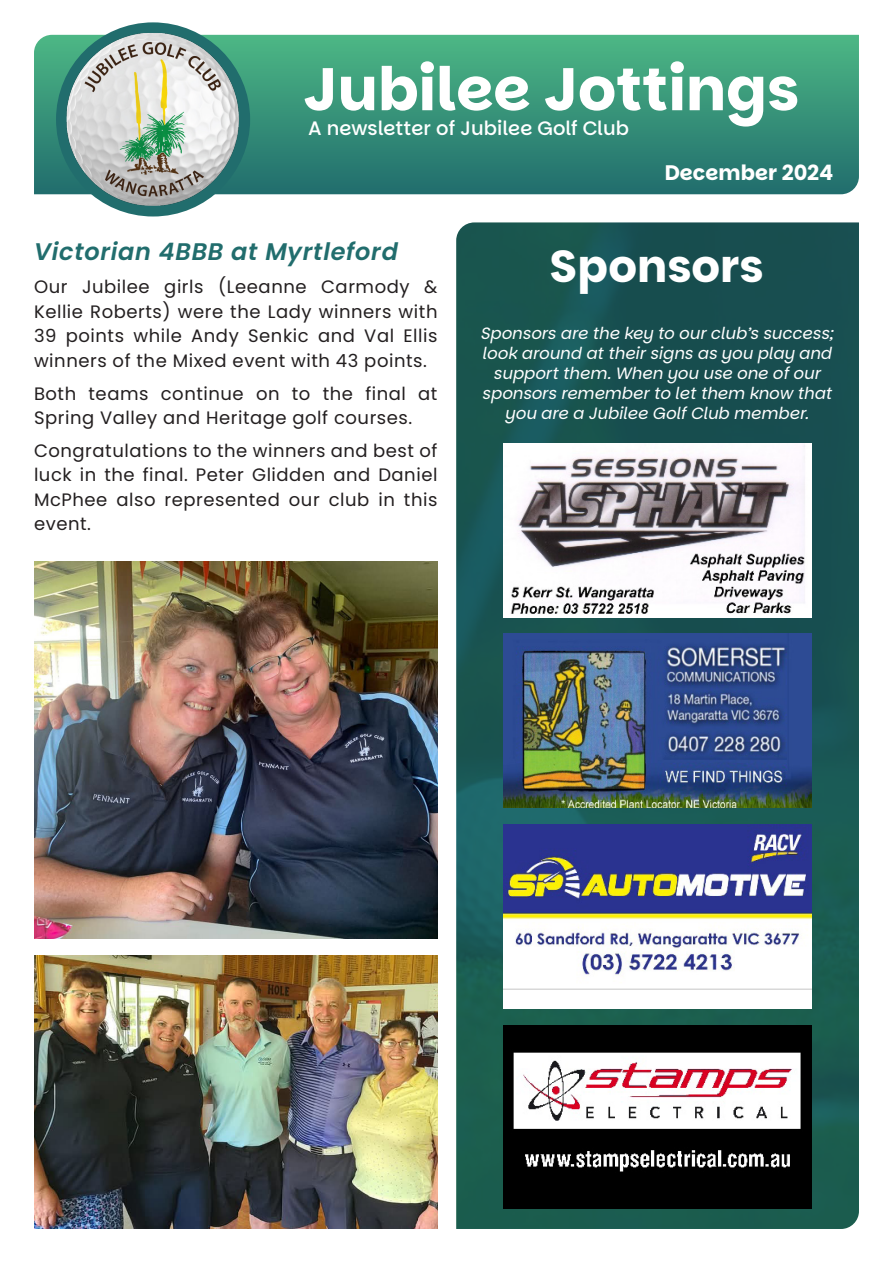
<style>
.page{position:relative;width:893px;height:1263px;background:#fff}
.page>*{position:absolute;margin:0;border:0;box-sizing:border-box;transform-origin:0 0}
.t1{font:700 60px "Parkinsans";color:#fff}
.t2{font:700 45px "Parkinsans";color:#fff}
.t3{font:italic 600 24px "Poppins";letter-spacing:.03em;color:#216d6d}
.t4{font:700 21px "Parkinsans";color:#fff}
.t5{font:500 19.5px "Parkinsans";color:#fff}
.t6{font:18px/24.5px "Poppins";letter-spacing:.03em;color:#231f20;text-align:justify}
.t7{font:italic 16.5px/19.8px "Parkinsans";color:#fff;text-align:center}
</style>
<div class="page">
<svg style="left:34px;top:35px;width:825px;height:159px;background:#369278"></svg>
<div style="left:56px;top:22px;width:194px;height:194px;background:#216d6d;border-radius:50%"></div>
<img style="left:456px;top:222px;width:403px;height:1007px">
<img style="left:66px;top:33px;width:173px;height:173px">
<img style="left:503px;top:443px;width:309px;height:174px">
<img style="left:504px;top:634px;width:308px;height:174px">
<div style="left:504px;top:825px;width:308px;height:184px;background:#fff"></div>
<img style="left:504px;top:825px;width:308px;height:165px">
<div style="left:504px;top:1026px;width:308px;height:183px;background:#000"></div>
<img style="left:513px;top:1052px;width:288px;height:120px">
<img style="left:34px;top:561px;width:403px;height:377px">
<img style="left:34px;top:955px;width:403px;height:274px">
<p class="t1" style="left:303px;top:50px;width:498px">Jubilee Jottings</p>
<p class="t5" style="left:308px;top:116px;width:322px">A newsletter of Jubilee Golf Club</p>
<p class="t3" style="left:34px;top:238px;width:365px">Victorian 4BBB at Myrtleford</p>
<p class="t6" style="left:34px;top:275px;width:405px">Our Jubilee girls (Leeanne Carmody &amp; Kellie Roberts) were the Lady winners with 39 points while Andy Senkic and Val Ellis winners of the Mixed event with 43 points.</p>
<p class="t6" style="left:34px;top:381px;width:405px">Both teams continue on to the final at<br>Spring Valley and Heritage golf courses.</p>
<p class="t6" style="left:34px;top:438px;width:405px">Congratulations to the winners and best of luck in the final. Peter Glidden and Daniel McPhee also represented our club in this event.</p>
<p class="t4" style="left:665px;top:159px;width:170px">December 2024</p>
<p class="t2" style="left:549px;top:237px;width:216px">Sponsors</p>
<p class="t7" style="left:480px;top:324px;width:358px">Sponsors are the key to ourclub’s success; look around attheirsigns as you play and supportthem.When you use one ofour sponsors rememberto letthem know that you are a Jubilee GolfClub member.</p>
</div>
